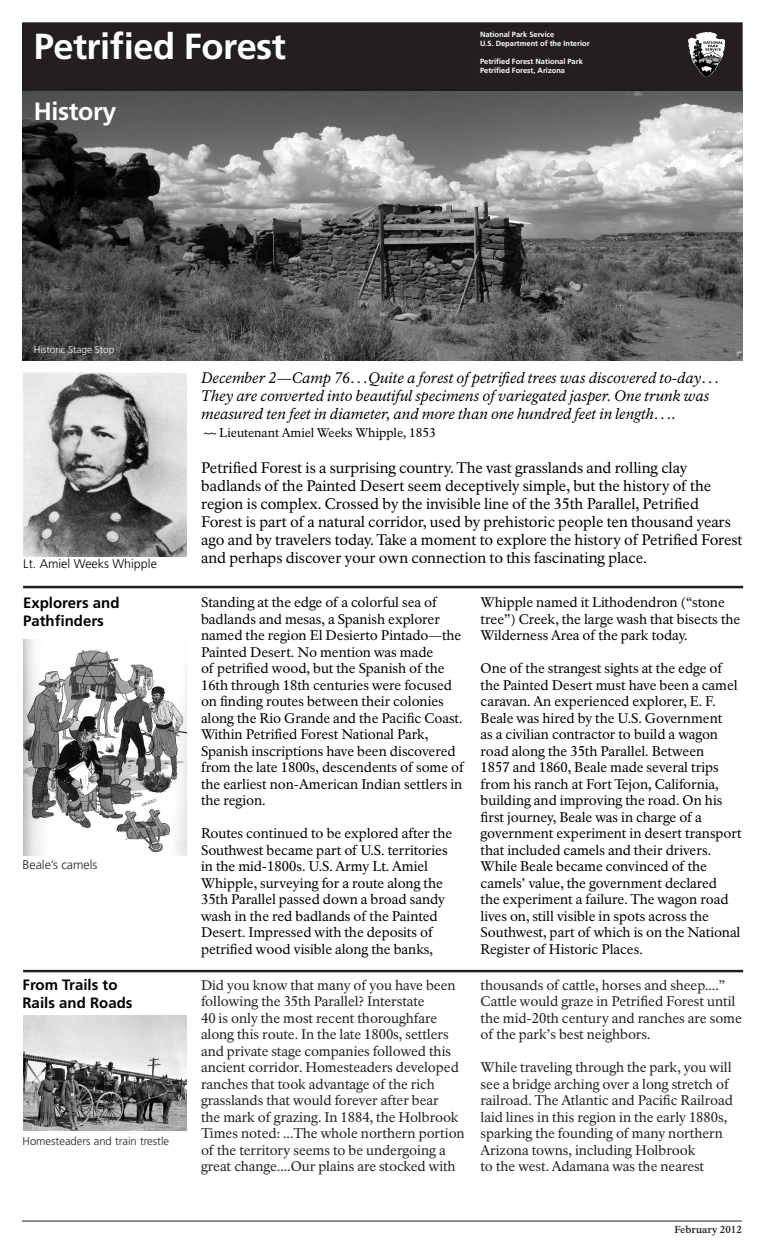
<style>
.page{position:relative;width:765px;height:1260px;background:#fff}
.page>*{position:absolute;margin:0;border:0;box-sizing:border-box;transform-origin:0 0}
.Blk__band-brief_site{font:700 36.25px "Frutiger";letter-spacing:-.015em;color:#fff}
.Site_Bulletin_Title{font:700 25px "Frutiger";letter-spacing:-.015em;color:#fff}
.t1{font:15px/18px "NPS Rawlinson OT";letter-spacing:-.005em;color:#000}
.t2{font:italic 15px/18px "NPS Rawlinson OT";color:#000}
.t3{font:700 15px/18px "Frutiger";color:#000}
.t4{font:13.75px/16.5px "NPS Rawlinson OT";color:#000}
.t5{font:13.75px/16.5px "NPS Rawlinson OT";letter-spacing:-.005em;color:#231f20}
.t6{font:12.5px "NPS Rawlinson OT";color:#000}
.t7{font:300 12.5px "Frutiger";color:#000}
.t8{font:300 12.5px "Frutiger";color:#231f20}
.t9{font:300 11.25px "Frutiger";color:#231f20}
.t10{font:300 10px "Frutiger";color:#fff}
.t11{font:700 10px "NPS Rawlinson OT";color:#231f20}
.Blk__band-DOI_NPS_fu{font:700 7.5px "Frutiger";color:#fff}
</style>
<div class="page">
<img style="left:22px;top:91px;width:720px;height:270px">
<hr style="left:22px;top:1221px;width:720px;height:1px;background:#231f20">
<hr style="left:23px;top:970px;width:720px;height:2px;background:#231f20">
<hr style="left:23px;top:586px;width:720px;height:2px;background:#231f20">
<div style="left:23px;top:23px;width:719px;height:67px;background:#231f20"></div>
<div style="left:22px;top:22px;width:720px;height:69px;border:1px solid #231f20"></div>
<img style="left:23px;top:372px;width:163px;height:184px">
<img style="left:23px;top:1016px;width:163px;height:115px">
<img style="left:23px;top:639px;width:163px;height:217px">
<img style="left:688px;top:32px;width:26px;height:45px">
<p class="Blk__band-brief_site" style="left:34px;top:25px;width:254px">Petrified Forest</p>
<p class="Blk__band-DOI_NPS_fu" style="left:480px;top:30px;width:76px">National Park Service</p>
<p class="Blk__band-DOI_NPS_fu" style="left:480px;top:39px;width:111px">U.S. Department of the Interior</p>
<p class="Blk__band-DOI_NPS_fu" style="left:480px;top:57px;width:104px">Petrified Forest National Park</p>
<p class="Blk__band-DOI_NPS_fu" style="left:480px;top:66px;width:87px">Petrified Forest, Arizona</p>
<p class="Site_Bulletin_Title" style="left:34px;top:97px;width:84px">History</p>
<p class="t10" style="left:34px;top:344px;width:82px">Historic Stage Stop</p>
<p class="t7" style="left:23px;top:557px;width:135px">Lt. Amiel Weeks Whipple</p>
<p class="t2" style="left:201px;top:369px;width:520px">December 2—Camp 76…Quite a forest of petrified trees was discovered to-day…<br>They are converted into beautiful specimens of variegated jasper. One trunk was measured ten feet in diameter, and more than one hundred feet in length….</p>
<p class="t6" style="left:204px;top:425px;width:233px">~~ Lieutenant Amiel Weeks Whipple, 1853</p>
<p class="t1" style="left:201px;top:459px;width:543px">Petrified Forest is a surprising country. The vast grasslands and rolling clay badlands of the Painted Desert seem deceptively simple, but the history of the region is complex. Crossed by the invisible line of the 35th Parallel, Petrified Forest is part of a natural corridor, used by prehistoric people ten thousand years ago and by travelers today. Take a moment to explore the history of Petrified Forest and perhaps discover your own connection to this fascinating place.</p>
<p class="t3" style="left:23px;top:594px;width:98px">Explorers and<br>Pathfinders</p>
<p class="t4" style="left:201px;top:594px;width:264px">Standing at the edge of a colorful sea of badlands and mesas, a Spanish explorer named the region El Desierto Pintado—the Painted Desert. No mention was made<br>of petrified wood, but the Spanish of the 16th through 18th centuries were focused on finding routes between their colonies along the Rio Grande and the Pacific Coast.<br>Within Petrified Forest National Park, Spanish inscriptions have been discovered from the late 1800s, descendents of some of the earliest non-American Indian settlers in the region.</p>
<p class="t4" style="left:201px;top:825px;width:253px">Routes continued to be explored after the Southwest became part of U.S. territories in the mid-1800s. U.S. Army Lt. Amiel Whipple, surveying for a route along the 35th Parallel passed down a broad sandy wash in the red badlands of the Painted Desert. Impressed with the deposits of petrified wood visible along the banks,</p>
<p class="t8" style="left:22px;top:858px;width:76px">Beale’s camels</p>
<p class="t4" style="left:481px;top:594px;width:261px">Whipple named it Lithodendron (“stone tree”) Creek, the large wash that bisects the<br>Wilderness Area of the park today.</p>
<p class="t4" style="left:481px;top:660px;width:263px">One of the strangest sights at the edge of the Painted Desert must have been a camel caravan. An experienced explorer, E. F.<br>Beale was hired by the U.S. Government<br>as a civilian contractor to build a wagon road along the 35th Parallel. Between<br>1857 and 1860, Beale made several trips from his ranch at Fort Tejon, California, building and improving the road. On his first journey, Beale was in charge of a government experiment in desert transport that included camels and their drivers.<br>While Beale became convinced of the camels’ value, the government declared<br>the experiment a failure. The wagon road lives on, still visible in spots across the Southwest, part of which is on the National Register of Historic Places.</p>
<p class="t3" style="left:22px;top:975px;width:112px">From Trails to<br>Rails and Roads</p>
<p class="t5" style="left:201px;top:977px;width:265px">Did you know that many of you have been following the 35th Parallel? Interstate<br>40 is only the most recent thoroughfare along this route. In the late 1800s, settlers and private stage companies followed this ancient corridor. Homesteaders developed ranches that took advantage of the rich grasslands that would forever after bear<br>the mark of grazing. In 1884, the Holbrook Times noted: ...The whole northern portion of the territory seems to be undergoing a great change....Our plains are stocked with</p>
<p class="t5" style="left:481px;top:977px;width:263px">thousands of cattle, horses and sheep....” Cattle would graze in Petrified Forest until the mid-20th century and ranches are some of the park’s best neighbors.</p>
<p class="t5" style="left:481px;top:1059px;width:254px">While traveling through the park, you will see a bridge arching over a long stretch of railroad. The Atlantic and Pacific Railroad laid lines in this region in the early 1880s, sparking the founding of many northern Arizona towns, including Holbrook<br>to the west. Adamana was the nearest</p>
<p class="t9" style="left:22px;top:1134px;width:148px">Homesteaders and train trestle</p>
<p class="t11" style="left:674px;top:1223px;width:69px">February 2012</p>
</div>
